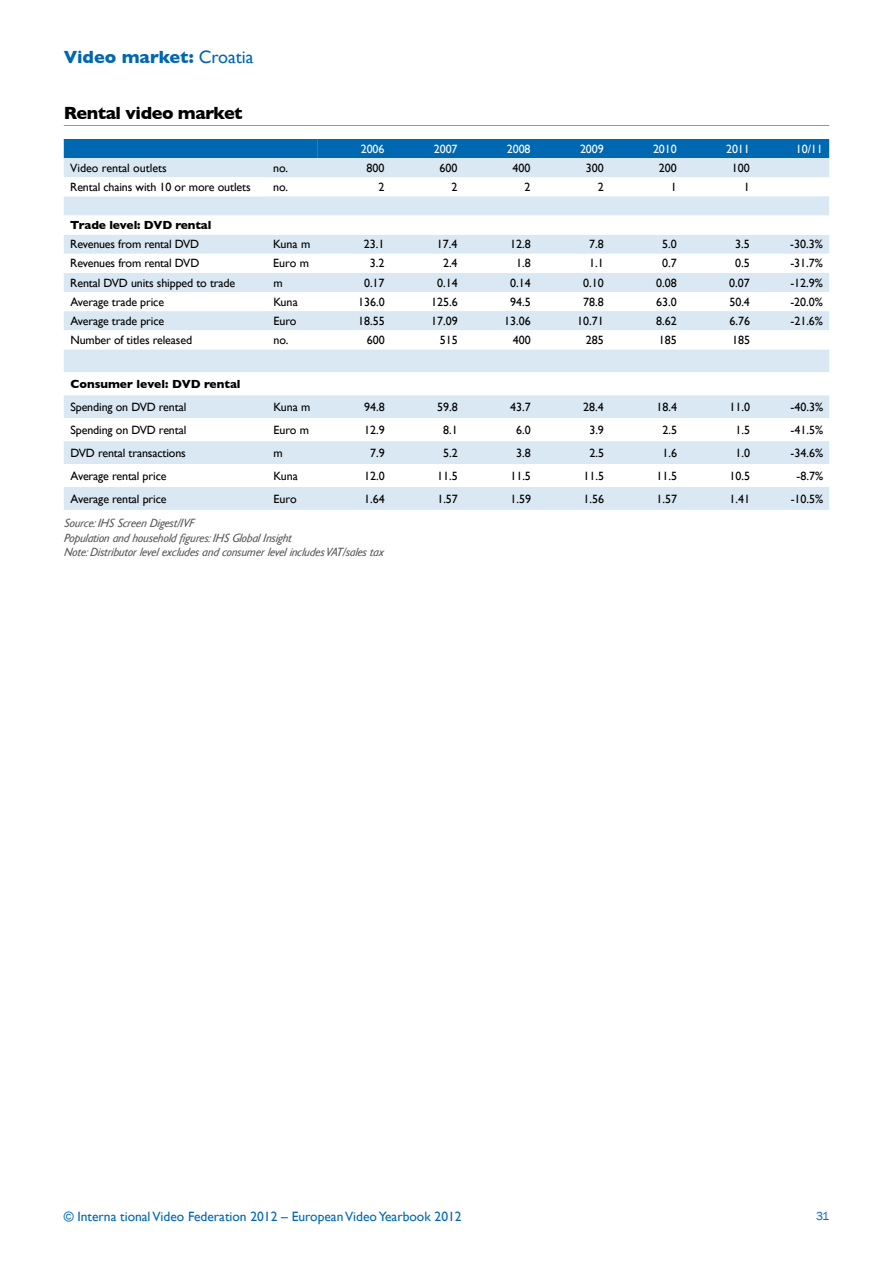
<style>
.page{position:relative;width:893px;height:1263px;background:#fff}
.page>*{position:absolute;margin:0;border:0;box-sizing:border-box;transform-origin:0 0}
.t1{font:700 18px "Gill Sans";color:#0067b1}
.t2{font:700 18px "Gill Sans";letter-spacing:-.025em;color:#000}
.t3{font:13.5px "Gill Sans";color:#0067b1}
.t4{font:12px "Gill Sans";letter-spacing:-.01em;color:#000}
.t5{font:italic 12px/14.4px "Gill Sans";letter-spacing:-.02em;color:#58595b}
.t6{font:700 12px "Gill Sans";letter-spacing:-.01em;color:#000}
.t7{font:12px "Gill Sans";letter-spacing:-.01em;color:#fff}
.t8{font:12px "Franklin Gothic";color:#0067b1}
.s1{font-weight:400}
</style>
<div class="page">
<hr style="left:64px;top:125px;width:765px;height:1px;background:#939598">
<div style="left:64px;top:139px;width:765px;height:19px;background:#0067b1"></div>
<div style="left:64px;top:158px;width:765px;height:352px;background:#d9e8f3"></div>
<svg style="left:64px;top:177px;width:765px;height:172px"></svg>
<svg style="left:64px;top:372px;width:765px;height:115px"></svg>
<h1 class="t1" style="left:64px;top:47px;width:191px">Video market: <span class="s1">Croatia</span></h1>
<h1 class="t2" style="left:64px;top:102px;width:180px">Rental video market</h1>
<p class="t7" style="left:361px;top:142px;width:25px">2006</p>
<p class="t7" style="left:434px;top:142px;width:25px">2007</p>
<p class="t7" style="left:507px;top:142px;width:25px">2008</p>
<p class="t7" style="left:580px;top:142px;width:25px">2009</p>
<p class="t7" style="left:653px;top:142px;width:25px">2010</p>
<p class="t7" style="left:726px;top:142px;width:25px">2011</p>
<p class="t7" style="left:796px;top:142px;width:28px">10/11</p>
<p class="t4" style="left:70px;top:161px;width:98px">Video rental outlets</p>
<p class="t4" style="left:273px;top:161px;width:16px">no.</p>
<p class="t4" style="left:366px;top:161px;width:19px">800</p>
<p class="t4" style="left:440px;top:161px;width:19px">600</p>
<p class="t4" style="left:513px;top:161px;width:19px">400</p>
<p class="t4" style="left:586px;top:161px;width:19px">300</p>
<p class="t4" style="left:659px;top:161px;width:19px">200</p>
<p class="t4" style="left:732px;top:161px;width:19px">100</p>
<p class="t4" style="left:70px;top:180px;width:182px">Rental chains with 10 or more outlets</p>
<p class="t4" style="left:273px;top:180px;width:16px">no.</p>
<p class="t4" style="left:378px;top:180px;width:7px">2</p>
<p class="t4" style="left:452px;top:180px;width:7px">2</p>
<p class="t4" style="left:525px;top:180px;width:7px">2</p>
<p class="t4" style="left:598px;top:180px;width:7px">2</p>
<p class="t4" style="left:671px;top:180px;width:7px">1</p>
<p class="t4" style="left:744px;top:180px;width:7px">1</p>
<p class="t6" style="left:70px;top:218px;width:143px">Trade level: DVD rental</p>
<p class="t4" style="left:70px;top:237px;width:131px">Revenues from rental DVD</p>
<p class="t4" style="left:273px;top:237px;width:38px">Kuna m</p>
<p class="t4" style="left:364px;top:237px;width:22px">23.1</p>
<p class="t4" style="left:437px;top:237px;width:22px">17.4</p>
<p class="t4" style="left:510px;top:237px;width:22px">12.8</p>
<p class="t4" style="left:589px;top:237px;width:16px">7.8</p>
<p class="t4" style="left:662px;top:237px;width:16px">5.0</p>
<p class="t4" style="left:735px;top:237px;width:16px">3.5</p>
<p class="t4" style="left:790px;top:237px;width:34px">-30.3%</p>
<p class="t4" style="left:70px;top:256px;width:131px">Revenues from rental DVD</p>
<p class="t4" style="left:273px;top:256px;width:37px">Euro m</p>
<p class="t4" style="left:370px;top:256px;width:16px">3.2</p>
<p class="t4" style="left:443px;top:256px;width:16px">2.4</p>
<p class="t4" style="left:516px;top:256px;width:16px">1.8</p>
<p class="t4" style="left:589px;top:256px;width:16px">1.1</p>
<p class="t4" style="left:662px;top:256px;width:16px">0.7</p>
<p class="t4" style="left:735px;top:256px;width:16px">0.5</p>
<p class="t4" style="left:790px;top:256px;width:34px">-31.7%</p>
<p class="t4" style="left:70px;top:275px;width:166px">Rental DVD units shipped to trade</p>
<p class="t4" style="left:273px;top:275px;width:11px">m</p>
<p class="t4" style="left:364px;top:275px;width:22px">0.17</p>
<p class="t4" style="left:437px;top:275px;width:22px">0.14</p>
<p class="t4" style="left:510px;top:275px;width:22px">0.14</p>
<p class="t4" style="left:583px;top:275px;width:22px">0.10</p>
<p class="t4" style="left:656px;top:275px;width:22px">0.08</p>
<p class="t4" style="left:729px;top:275px;width:22px">0.07</p>
<p class="t4" style="left:790px;top:275px;width:34px">-12.9%</p>
<p class="t4" style="left:70px;top:295px;width:95px">Average trade price</p>
<p class="t4" style="left:273px;top:295px;width:26px">Kuna</p>
<p class="t4" style="left:358px;top:295px;width:28px">136.0</p>
<p class="t4" style="left:431px;top:295px;width:28px">125.6</p>
<p class="t4" style="left:510px;top:295px;width:22px">94.5</p>
<p class="t4" style="left:583px;top:295px;width:22px">78.8</p>
<p class="t4" style="left:656px;top:295px;width:22px">63.0</p>
<p class="t4" style="left:729px;top:295px;width:22px">50.4</p>
<p class="t4" style="left:790px;top:295px;width:34px">-20.0%</p>
<p class="t4" style="left:70px;top:314px;width:95px">Average trade price</p>
<p class="t4" style="left:273px;top:314px;width:25px">Euro</p>
<p class="t4" style="left:358px;top:314px;width:28px">18.55</p>
<p class="t4" style="left:431px;top:314px;width:28px">17.09</p>
<p class="t4" style="left:504px;top:314px;width:28px">13.06</p>
<p class="t4" style="left:577px;top:314px;width:28px">10.71</p>
<p class="t4" style="left:656px;top:314px;width:22px">8.62</p>
<p class="t4" style="left:729px;top:314px;width:22px">6.76</p>
<p class="t4" style="left:790px;top:314px;width:34px">-21.6%</p>
<p class="t4" style="left:70px;top:333px;width:123px">Number of titles released</p>
<p class="t4" style="left:273px;top:333px;width:16px">no.</p>
<p class="t4" style="left:367px;top:333px;width:19px">600</p>
<p class="t4" style="left:440px;top:333px;width:19px">515</p>
<p class="t4" style="left:513px;top:333px;width:19px">400</p>
<p class="t4" style="left:586px;top:333px;width:19px">285</p>
<p class="t4" style="left:659px;top:333px;width:19px">185</p>
<p class="t4" style="left:732px;top:333px;width:19px">185</p>
<p class="t6" style="left:70px;top:377px;width:172px">Consumer level: DVD rental</p>
<p class="t4" style="left:70px;top:400px;width:117px">Spending on DVD rental</p>
<p class="t4" style="left:273px;top:400px;width:38px">Kuna m</p>
<p class="t4" style="left:364px;top:400px;width:22px">94.8</p>
<p class="t4" style="left:437px;top:400px;width:22px">59.8</p>
<p class="t4" style="left:510px;top:400px;width:22px">43.7</p>
<p class="t4" style="left:583px;top:400px;width:22px">28.4</p>
<p class="t4" style="left:656px;top:400px;width:22px">18.4</p>
<p class="t4" style="left:729px;top:400px;width:22px">11.0</p>
<p class="t4" style="left:790px;top:400px;width:34px">-40.3%</p>
<p class="t4" style="left:70px;top:423px;width:117px">Spending on DVD rental</p>
<p class="t4" style="left:273px;top:423px;width:37px">Euro m</p>
<p class="t4" style="left:364px;top:423px;width:22px">12.9</p>
<p class="t4" style="left:443px;top:423px;width:16px">8.1</p>
<p class="t4" style="left:516px;top:423px;width:16px">6.0</p>
<p class="t4" style="left:589px;top:423px;width:16px">3.9</p>
<p class="t4" style="left:662px;top:423px;width:16px">2.5</p>
<p class="t4" style="left:735px;top:423px;width:16px">1.5</p>
<p class="t4" style="left:790px;top:423px;width:34px">-41.5%</p>
<p class="t4" style="left:71px;top:446px;width:117px">DVD rental transactions</p>
<p class="t4" style="left:274px;top:446px;width:11px">m</p>
<p class="t4" style="left:370px;top:446px;width:16px">7.9</p>
<p class="t4" style="left:443px;top:446px;width:16px">5.2</p>
<p class="t4" style="left:516px;top:446px;width:16px">3.8</p>
<p class="t4" style="left:589px;top:446px;width:16px">2.5</p>
<p class="t4" style="left:662px;top:446px;width:16px">1.6</p>
<p class="t4" style="left:735px;top:446px;width:16px">1.0</p>
<p class="t4" style="left:791px;top:446px;width:34px">-34.6%</p>
<p class="t4" style="left:71px;top:468px;width:97px">Average rental price</p>
<p class="t4" style="left:274px;top:468px;width:26px">Kuna</p>
<p class="t4" style="left:364px;top:468px;width:22px">12.0</p>
<p class="t4" style="left:437px;top:468px;width:22px">11.5</p>
<p class="t4" style="left:510px;top:468px;width:22px">11.5</p>
<p class="t4" style="left:583px;top:468px;width:22px">11.5</p>
<p class="t4" style="left:656px;top:468px;width:22px">11.5</p>
<p class="t4" style="left:729px;top:468px;width:22px">10.5</p>
<p class="t4" style="left:797px;top:468px;width:28px">-8.7%</p>
<p class="t4" style="left:71px;top:491px;width:97px">Average rental price</p>
<p class="t4" style="left:274px;top:491px;width:25px">Euro</p>
<p class="t4" style="left:364px;top:491px;width:22px">1.64</p>
<p class="t4" style="left:437px;top:491px;width:22px">1.57</p>
<p class="t4" style="left:510px;top:491px;width:22px">1.59</p>
<p class="t4" style="left:583px;top:491px;width:22px">1.56</p>
<p class="t4" style="left:656px;top:491px;width:22px">1.57</p>
<p class="t4" style="left:730px;top:491px;width:22px">1.41</p>
<p class="t4" style="left:791px;top:491px;width:34px">-10.5%</p>
<p class="t5" style="left:64px;top:516px;width:324px">Source:IHS Screen Digest/IVF<br>Population and household figures:IHS GlobalInsight<br>Note:Distributorlevelexcludesand consumerlevelincludesVAT/salestax</p>
<p class="t3" style="left:64px;top:1209px;width:399px">© Interna tional Video Federation 2012 – European Video Yearbook 2012</p>
<p class="t8" style="left:816px;top:1209px;width:15px">31</p>
</div>
